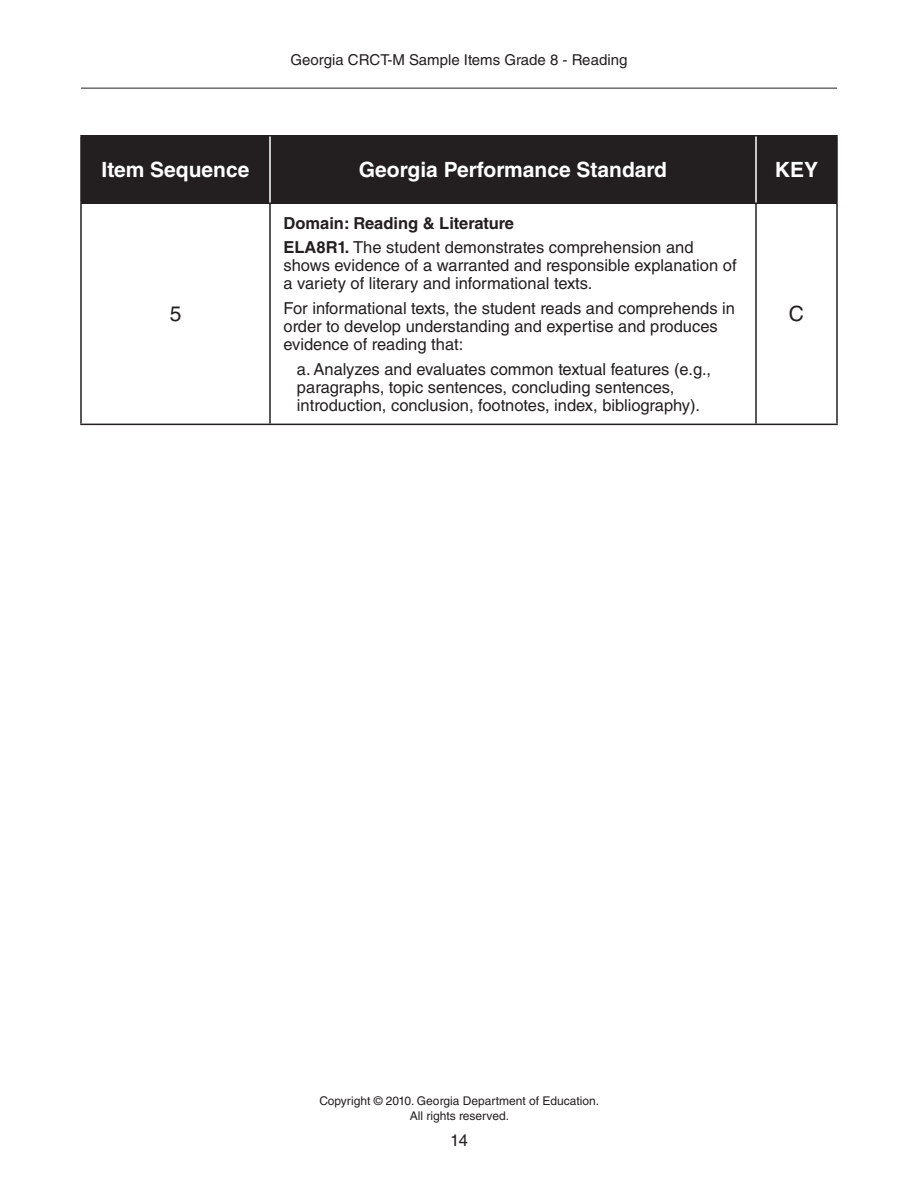
<style>
.page{position:relative;width:918px;height:1188px;background:#fff}
.page>*{position:absolute;margin:0;border:0;box-sizing:border-box;transform-origin:0 0}
.t1{font:700 21px "Helvetica LT Std";color:#fff}
.t2{font:21px "Helvetica LT Std";color:#231f20}
.t3{font:16.5px/18px "Helvetica LT Std";color:#231f20}
.t4{font:15px "Helvetica LT Std";color:#231f20}
.t5{font:12px/14.4px "Helvetica LT Std";color:#231f20;text-align:center}
.s1{font-weight:700}
</style>
<div class="page">
<hr style="left:81px;top:88px;width:756px;height:1px;background:#231f20">
<div style="left:82px;top:136px;width:754px;height:66px;background:#231f20"></div>
<hr style="left:80px;top:135px;width:190px;height:1px;background:#231f20">
<hr style="left:80px;top:136px;width:2px;height:66px;background:#231f20">
<hr style="left:270px;top:135px;width:486px;height:1px;background:#231f20">
<hr style="left:756px;top:135px;width:82px;height:1px;background:#231f20">
<hr style="left:836px;top:136px;width:2px;height:66px;background:#231f20">
<hr style="left:80px;top:202px;width:190px;height:2px;background:#231f20">
<hr style="left:80px;top:204px;width:2px;height:220px;background:#231f20">
<hr style="left:270px;top:202px;width:486px;height:2px;background:#231f20">
<hr style="left:269px;top:204px;width:2px;height:220px;background:#231f20">
<hr style="left:756px;top:202px;width:82px;height:2px;background:#231f20">
<hr style="left:755px;top:204px;width:2px;height:220px;background:#231f20">
<hr style="left:836px;top:204px;width:2px;height:220px;background:#231f20">
<hr style="left:80px;top:424px;width:190px;height:1px;background:#231f20">
<hr style="left:270px;top:424px;width:486px;height:1px;background:#231f20">
<hr style="left:756px;top:424px;width:82px;height:1px;background:#231f20">
<hr style="left:269px;top:136px;width:2px;height:66px;background:#fff">
<hr style="left:755px;top:136px;width:2px;height:66px;background:#fff">
<p class="t4" style="left:291px;top:51px;width:338px">Georgia CRCT-M Sample Items Grade 8 - Reading</p>
<p class="t1" style="left:102px;top:157px;width:149px">Item Sequence</p>
<p class="t1" style="left:359px;top:157px;width:310px">Georgia Performance Standard</p>
<p class="t1" style="left:775px;top:157px;width:45px">KEY</p>
<p class="t2" style="left:170px;top:302px;width:13px">5</p>
<p class="t3" style="left:284px;top:210px;width:412px;line-height:24.8px"><span class="s1">Domain: Reading &amp; Literature<br>ELA8R1.</span> The student demonstrates comprehension and</p>
<p class="t3" style="left:284px;top:257px;width:455px">shows evidence of a warranted and responsible explanation of a variety of literary and informational texts.</p>
<p class="t3" style="left:284px;top:299px;width:453px">For informational texts, the student reads and comprehends in order to develop understanding and expertise and produces evidence of reading that:</p>
<p class="t3" style="left:297px;top:360px;width:416px">a. Analyzes and evaluates common textual features (e.g., paragraphs, topic sentences, concluding sentences, introduction, conclusion, footnotes, index, bibliography).</p>
<p class="t2" style="left:789px;top:302px;width:17px">C</p>
<p class="t5" style="left:319px;top:1094px;width:281px">Copyright © 2010. Georgia Department of Education.<br>All rights reserved.</p>
<p class="t3" style="left:450px;top:1131px;width:19px">14</p>
</div>
